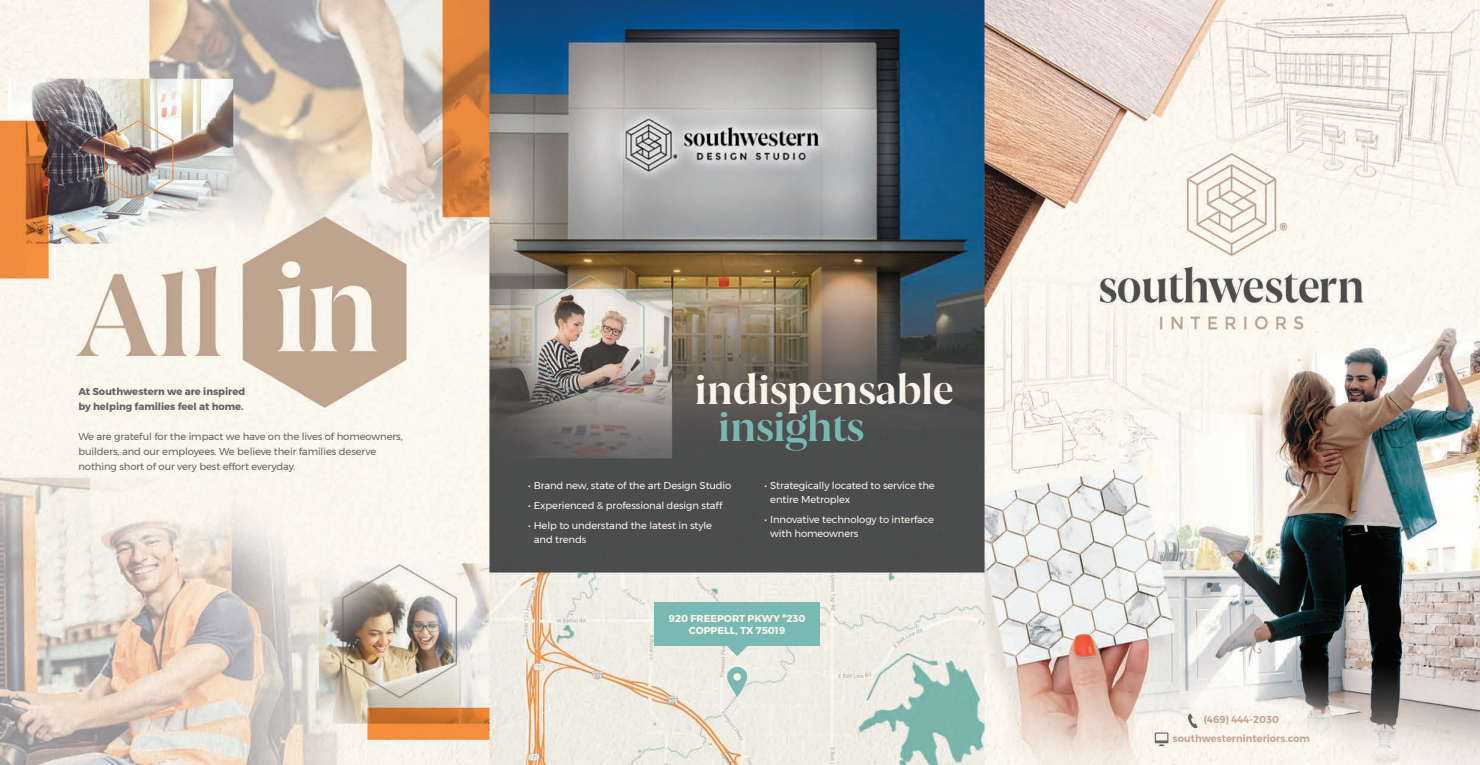
<style>
.page{position:relative;width:1480px;height:765px;background:#fff}
.page>*{position:absolute;margin:0;border:0;box-sizing:border-box;transform-origin:0 0}
.t1{font:700 39.25px "Joane";letter-spacing:-.025em;color:#f9f4ea}
.t2{font:700 39.25px "Joane";letter-spacing:-.025em;color:#78b9b4}
.t3{font:10px/13.8px "Montserrat";letter-spacing:-.01em;color:#f9f4ea}
.t4{font:10px/15px "Montserrat";letter-spacing:-.01em;color:#636366}
.t5{font:700 10px/15px "Montserrat";color:#636366}
.t6{font:600 10px "Montserrat";color:#c0a48e}
.t7{font:700 10px/12.5px "Montserrat";color:#f9f4ea;text-align:center}
</style>
<div class="page">
<img style="left:0;top:0;width:1479px;height:765px">
<svg style="left:727px;top:667px;width:20px;height:30px"></svg>
<svg style="left:721px;top:646px;width:32px;height:10px"></svg>
<div style="left:654px;top:602px;width:166px;height:44px;background:#78b9b4"></div>
<svg style="left:1154px;top:733px;width:14px;height:13px"></svg>
<svg style="left:1185px;top:714px;width:12px;height:14px"></svg>
<p class="t5" style="left:78px;top:384px;width:169px">At Southwestern we are inspired by helping families feel at home.</p>
<p class="t4" style="left:78px;top:429px;width:326px">We are grateful for the impact we have on the lives of homeowners, builders, and our employees. We believe their families deserve nothing short of our very best effort everyday.</p>
<p class="t1" style="left:694px;top:364px;width:261px">indispensable</p>
<p class="t2" style="left:717px;top:400px;width:149px">insights</p>
<p class="t3" style="left:528px;top:479px;width:205px">• Brand new, state of the art Design Studio</p>
<p class="t3" style="left:528px;top:499px;width:196px">• Experienced &amp; professional design staff</p>
<p class="t3" style="left:534px;top:519px;width:180px;text-indent:-6px">• Help to understand the latest in style and trends</p>
<p class="t3" style="left:770px;top:479px;width:166px;text-indent:-6px">• Strategically located to service the entire Metroplex</p>
<p class="t3" style="left:770px;top:512px;width:165px;text-indent:-6px">• Innovative technology to interface with homeowners</p>
<p class="t7" style="left:668px;top:612px;width:138px">920 FREEPORT PKWY <sup>#</sup>230<br>COPPELL, TX 75019</p>
<p class="t6" style="left:1203px;top:712px;width:77px">(469) 444-2030</p>
<p class="t6" style="left:1172px;top:730px;width:138px">southwesterninteriors.com</p>
</div>
